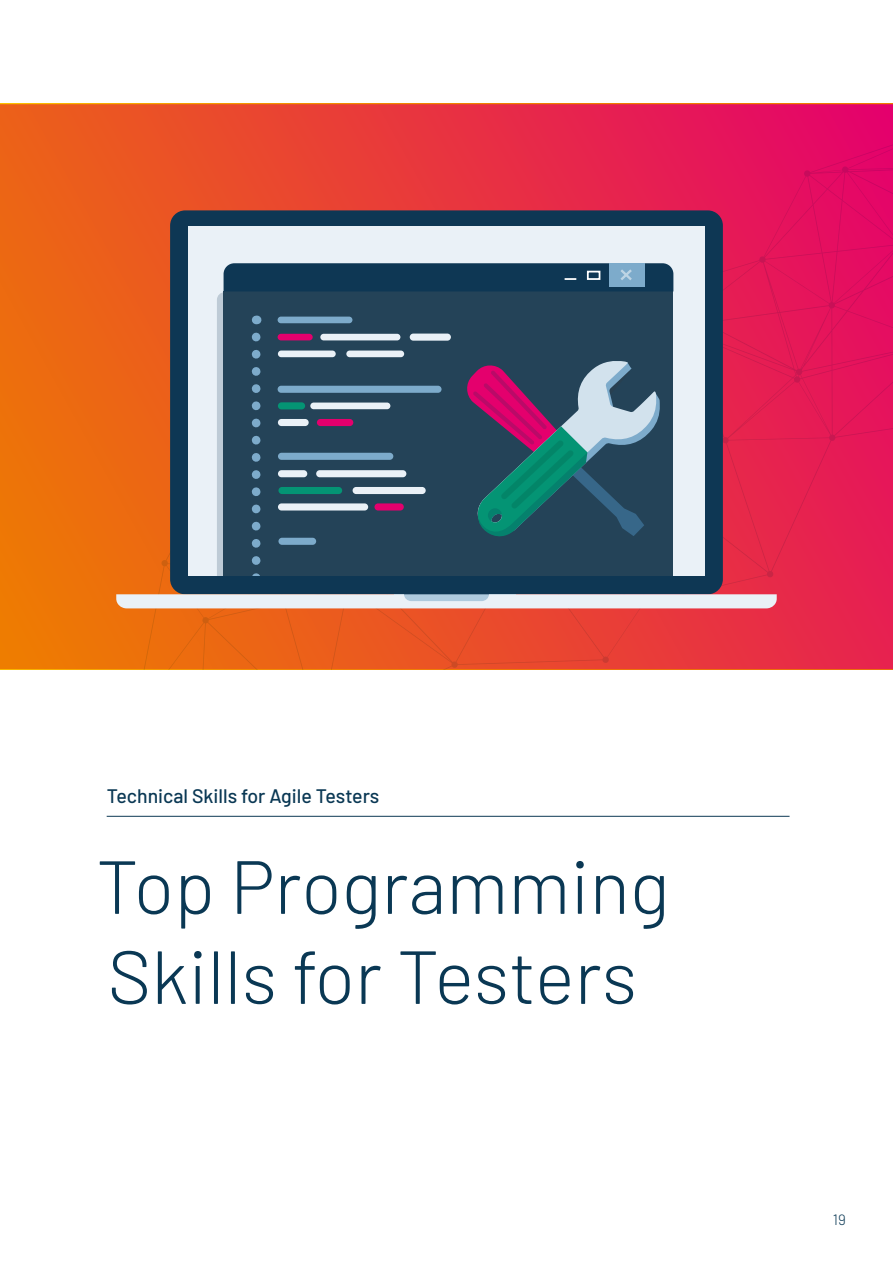
<style>
.page{position:relative;width:893px;height:1262px;background:#fff}
.page>*{position:absolute;margin:0;border:0;box-sizing:border-box;transform-origin:0 0}
.t1{font:300 75px/90px "Barlow";color:#0a3854}
.Text{font:500 19.5px "Barlow";color:#0a3854}
.t2{font:300 15px "Barlow";color:#0a3854}
</style>
<div class="page">
<svg style="left:0;top:104px;width:32px;height:565px;background:#ec6e0c"></svg>
<svg style="left:32px;top:104px;width:860px;height:565px;background:#e83e36"></svg>
<div style="left:170px;top:210px;width:552px;height:384px;background:#0e3754;border-radius:15px"></div>
<svg style="left:116px;top:594px;width:660px;height:14px;background:#e4eaf0"></svg>
<div style="left:188px;top:226px;width:516px;height:349px;background:#eaf1f7"></div>
<div style="left:217px;top:292px;width:6px;height:283px;background:#becbd6"></div>
<div style="left:223px;top:291px;width:450px;height:284px;background:#244358"></div>
<div style="left:277px;top:316px;width:75px;height:7px;background:#7dabcb;border-radius:3px"></div>
<div style="left:277px;top:334px;width:36px;height:6px;background:#e4006d;border-radius:3px"></div>
<div style="left:278px;top:350px;width:58px;height:7px;background:#eaf1f7;border-radius:3px"></div>
<div style="left:346px;top:350px;width:58px;height:7px;background:#eaf1f7;border-radius:3px"></div>
<div style="left:277px;top:386px;width:164px;height:7px;background:#7dabcb;border-radius:4px"></div>
<div style="left:278px;top:402px;width:27px;height:7px;background:#049474;border-radius:4px"></div>
<div style="left:278px;top:419px;width:31px;height:7px;background:#eaf1f7;border-radius:4px"></div>
<div style="left:317px;top:419px;width:36px;height:7px;background:#e4006d;border-radius:4px"></div>
<div style="left:278px;top:453px;width:115px;height:7px;background:#7dabcb;border-radius:4px"></div>
<div style="left:278px;top:470px;width:29px;height:7px;background:#eaf1f7;border-radius:4px"></div>
<div style="left:316px;top:470px;width:90px;height:7px;background:#eaf1f7;border-radius:4px"></div>
<div style="left:278px;top:487px;width:64px;height:7px;background:#049474;border-radius:4px"></div>
<div style="left:352px;top:487px;width:73px;height:7px;background:#eaf1f7;border-radius:4px"></div>
<svg style="left:252px;top:337px;width:8px;height:238px"></svg>
<div style="left:278px;top:503px;width:90px;height:7px;background:#eaf1f7;border-radius:4px"></div>
<div style="left:320px;top:334px;width:80px;height:6px;background:#eaf1f7;border-radius:3px"></div>
<div style="left:278px;top:538px;width:38px;height:7px;background:#7dabcb;border-radius:4px"></div>
<div style="left:410px;top:333px;width:41px;height:8px;background:#eaf1f7;border-radius:4px"></div>
<div style="left:310px;top:402px;width:80px;height:7px;background:#eaf1f7;border-radius:3px"></div>
<div style="left:374px;top:503px;width:30px;height:7px;background:#e4006d;border-radius:4px"></div>
<svg style="left:223px;top:263px;width:450px;height:28px;background:#1a435f"></svg>
<svg style="left:467px;top:361px;width:193px;height:176px"></svg>
<hr style="left:107px;top:816px;width:682px;height:1px;background:#0d3854">
<p class="Text" style="left:107px;top:782px;width:274px">Technical Skills for Agile Testers</p>
<h2 class="t1" style="left:96px;top:836px;width:575px">Top Programming<br>Skills for Testers</h2>
<p class="t2" style="left:832px;top:1209px;width:15px">19</p>
</div>
